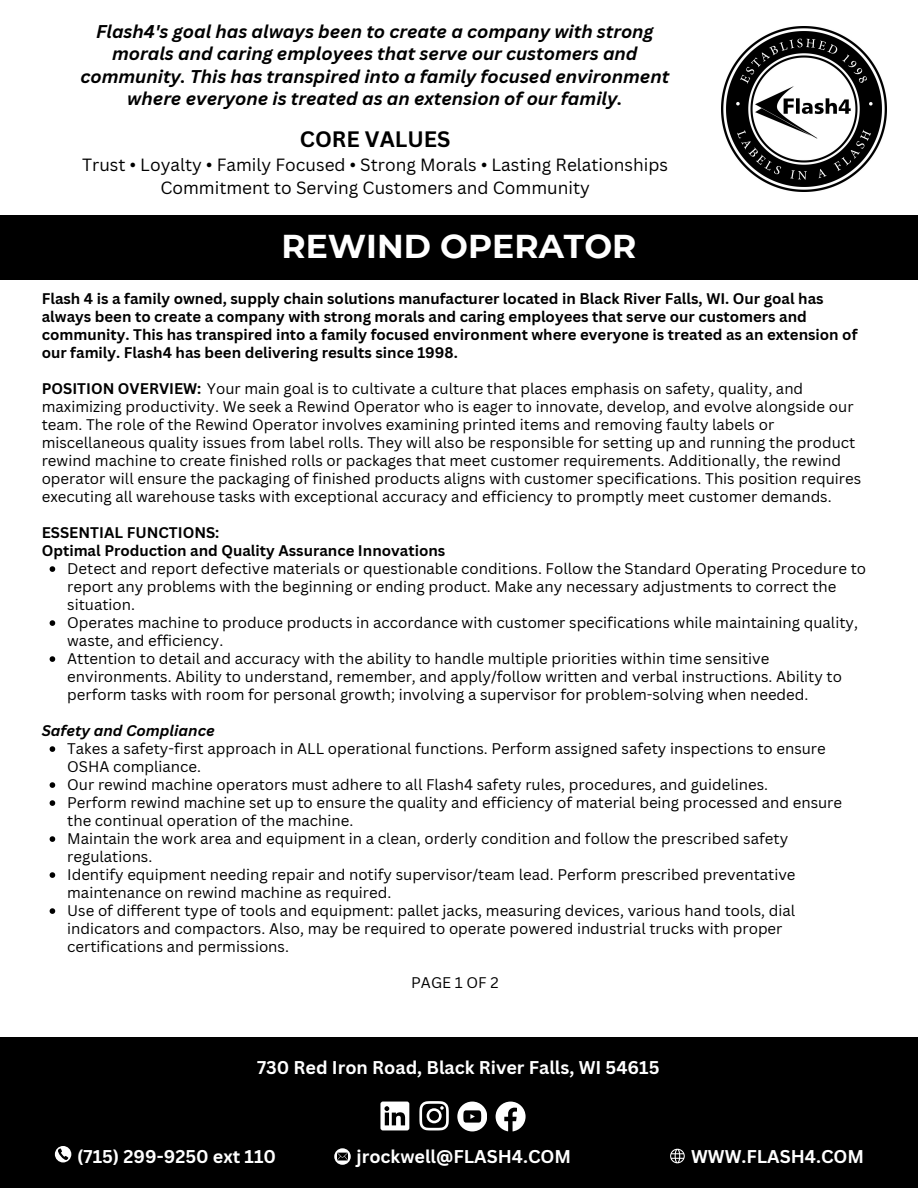
<style>
.page{position:relative;width:918px;height:1188px;background:#fff}
.page>*{position:absolute;margin:0;border:0;box-sizing:border-box;transform-origin:0 0}
.t1{font:700 33px "Montserrat";color:#fff}
.t2{font:700 21.75px "Canva Sans";color:#000}
.t3{font:italic 700 18px/22.5px "Canva Sans";color:#000;text-align:center}
.t4{font:700 18px "Canva Sans";color:#fff}
.t5{font:17.25px/23.7px "Canva Sans";color:#000;text-align:center}
.t6{font:15px/18px "Canva Sans";color:#000}
.t7{font:700 15px/18px "Canva Sans";color:#000}
.t8{font:italic 700 15px "Canva Sans";color:#000}
.s1{font-weight:700}
</style>
<div class="page">
<img style="left:721px;top:27px;width:165px;height:165px">
<div style="left:0;top:1037px;width:918px;height:151px;background:#000"></div>
<svg style="left:496px;top:1102px;width:29px;height:29px"></svg>
<svg style="left:419px;top:1101px;width:30px;height:29px"></svg>
<svg style="left:380px;top:1102px;width:29px;height:28px"></svg>
<svg style="left:457px;top:1102px;width:30px;height:29px"></svg>
<svg style="left:55px;top:1146px;width:16px;height:16px"></svg>
<svg style="left:334px;top:1148px;width:17px;height:17px"></svg>
<svg style="left:670px;top:1149px;width:15px;height:14px"></svg>
<div style="left:0;top:216px;width:918px;height:64px;background:#000"></div>
<svg style="left:50px;top:566px;width:5px;height:6px"></svg>
<svg style="left:50px;top:620px;width:5px;height:6px"></svg>
<svg style="left:50px;top:656px;width:5px;height:6px"></svg>
<svg style="left:50px;top:746px;width:5px;height:6px"></svg>
<svg style="left:50px;top:782px;width:5px;height:6px"></svg>
<svg style="left:50px;top:800px;width:5px;height:6px"></svg>
<svg style="left:50px;top:836px;width:5px;height:6px"></svg>
<svg style="left:50px;top:872px;width:5px;height:6px"></svg>
<svg style="left:50px;top:908px;width:5px;height:6px"></svg>
<p class="t3" style="left:81px;top:20px;width:590px">Flash4's goal has always been to create a company with strong morals and caring employees that serve our customers and community. This has transpired into a family focused environment where everyone is treated as an extension of our family.</p>
<p class="t2" style="left:300px;top:124px;width:152px">CORE VALUES</p>
<p class="t5" style="left:82px;top:152px;width:587px">Trust • Loyalty • Family Focused • Strong Morals • Lasting Relationships<br>Commitment to Serving Customers and Community</p>
<h1 class="t1" style="left:281px;top:226px;width:356px">REWIND OPERATOR</h1>
<h6 class="t7" style="left:42px;top:289px;width:817px">Flash 4 is a family owned, supply chain solutions manufacturer located in Black River Falls, WI. Our goal has always been to create a company with strong morals and caring employees that serve our customers and community. This has transpired into a family focused environment where everyone is treated as an extension of our family. Flash4 has been delivering results since 1998.</h6>
<p class="t6" style="left:42px;top:379px;width:821px"><span class="s1">POSITION OVERVIEW:</span> Your main goal is to cultivate a culture that places emphasis on safety, quality, and maximizing productivity. We seek a Rewind Operator who is eager to innovate, develop, and evolve alongside our team. The role of the Rewind Operator involves examining printed items and removing faulty labels or miscellaneous quality issues from label rolls. They will also be responsible for setting up and running the product rewind machine to create finished rolls or packages that meet customer requirements. Additionally, the rewind operator will ensure the packaging of finished products aligns with customer specifications. This position requires executing all warehouse tasks with exceptional accuracy and efficiency to promptly meet customer demands.</p>
<h6 class="t7" style="left:42px;top:523px;width:405px">ESSENTIAL FUNCTIONS:<br>Optimal Production and Quality Assurance Innovations</h6>
<p class="t6" style="left:67px;top:559px;width:800px">Detect and report defective materials or questionable conditions. Follow the Standard Operating Procedure to report any problems with the beginning or ending product. Make any necessary adjustments to correct the situation.</p>
<p class="t6" style="left:67px;top:613px;width:792px">Operates machine to produce products in accordance with customer specifications while maintaining quality, waste, and efficiency.</p>
<p class="t6" style="left:67px;top:649px;width:776px">Attention to detail and accuracy with the ability to handle multiple priorities within time sensitive environments. Ability to understand, remember, and apply/follow written and verbal instructions. Ability to perform tasks with room for personal growth; involving a supervisor for problem-solving when needed.</p>
<h6 class="t8" style="left:42px;top:720px;width:175px">Safety and Compliance</h6>
<p class="t6" style="left:67px;top:739px;width:760px">Takes a safety-first approach in ALL operational functions. Perform assigned safety inspections to ensure<br>OSHA compliance.</p>
<p class="t6" style="left:67px;top:775px;width:702px">Our rewind machine operators must adhere to all Flash4 safety rules, procedures, and guidelines.</p>
<p class="t6" style="left:67px;top:793px;width:776px">Perform rewind machine set up to ensure the quality and efficiency of material being processed and ensure the continual operation of the machine.</p>
<p class="t6" style="left:67px;top:829px;width:722px">Maintain the work area and equipment in a clean, orderly condition and follow the prescribed safety regulations.</p>
<p class="t6" style="left:67px;top:865px;width:730px">Identify equipment needing repair and notify supervisor/team lead. Perform prescribed preventative maintenance on rewind machine as required.</p>
<p class="t6" style="left:67px;top:901px;width:730px">Use of different type of tools and equipment: pallet jacks, measuring devices, various hand tools, dial indicators and compactors. Also, may be required to operate powered industrial trucks with proper certifications and permissions.</p>
<h5 class="t6" style="left:411px;top:973px;width:89px">PAGE 1 OF 2</h5>
<p class="t4" style="left:257px;top:1054px;width:404px">730 Red Iron Road, Black River Falls, WI 54615</p>
<h3 class="t4" style="left:77px;top:1143px;width:200px">(715) 299-9250 ext 110</h3>
<p class="t4" style="left:357px;top:1143px;width:216px">jrockwell@FLASH4.COM</p>
<h4 class="t4" style="left:691px;top:1143px;width:175px">WWW.FLASH4.COM</h4>
</div>
